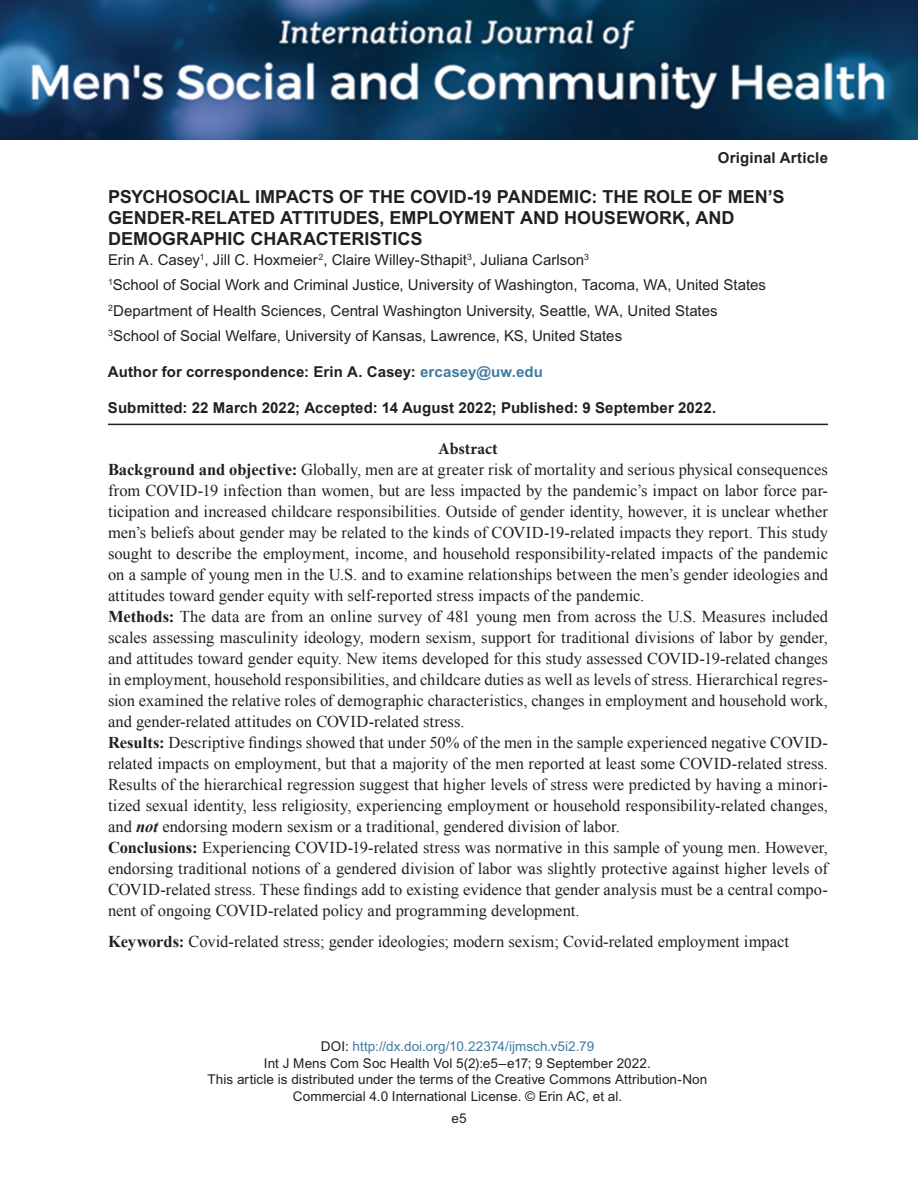
<style>
.page{position:relative;width:918px;height:1188px;background:#fff}
.page>*{position:absolute;margin:0;border:0;box-sizing:border-box;transform-origin:0 0}
.t1{font:700 18px/21px "Arial MT Std";color:#231f20}
.t2{font:16.5px/21px "Times New Roman";color:#231f20}
.t3{font:700 16.5px "Minion Pro";color:#231f20}
.t4{font:15px/25.5px "Arial MT Std";color:#231f20}
.t5{font:700 15px "Arial";letter-spacing:.01em;color:#231f20}
.t6{font:700 15px "Arial MT Std";letter-spacing:.005em;color:#231f20}
.t7{font:13.5px/16.5px "Arial MT Std";letter-spacing:.005em;color:#231f20;text-align:center}
.s1{color:#3f7ba0}
.s2{font-weight:700}
.s3{font-weight:700;font-style:italic}
</style>
<div class="page">
<hr style="left:108px;top:424px;width:720px;height:1px;background:#231f20">
<img style="left:0;top:0;width:918px;height:140px">
<p class="t5" style="left:718px;top:148px;width:112px">Original Article</p>
<p class="t1" style="left:108px;top:186px;width:678px">PSYCHOSOCIAL IMPACTS OF THE COVID-19 PANDEMIC: THE ROLE OF MEN’S<br>GENDER-RELATED ATTITUDES, EMPLOYMENT AND HOUSEWORK, AND<br>DEMOGRAPHIC CHARACTERISTICS</p>
<p class="t4" style="left:108px;top:247px;width:660px">Erin A. Casey<sup>1</sup>, Jill C. Hoxmeier<sup>2</sup>, Claire Willey-Sthapit<sup>3</sup>, Juliana Carlson<sup>3<br>1</sup>School of Social Work and Criminal Justice, University of Washington, Tacoma, WA, United States <sup>2</sup>Department of Health Sciences, Central Washington University, Seattle, WA, United States <sup>3</sup>School of Social Welfare, University of Kansas, Lawrence, KS, United States</p>
<p class="t6" style="left:108px;top:363px;width:436px">Author for correspondence: Erin A. Casey: <span class="s1">ercasey@uw.edu</span></p>
<p class="t5" style="left:108px;top:398px;width:610px">Submitted: 22 March 2022; Accepted: 14 August 2022; Published: 9 September 2022.</p>
<p class="t3" style="left:438px;top:437px;width:61px">Abstract</p>
<p class="t2" style="left:108px;top:458px;width:722px"><span class="s2">Background and objective:</span> Globally, men are at greater risk of mortality and serious physical consequences from COVID-19 infection than women, but are less impacted by the pandemic’s impact on labor force par&shy;ticipation and increased childcare responsibilities. Outside of gender identity, however, it is unclear whether men’s beliefs about gender may be related to the kinds of COVID-19-related impacts they report. This study sought to describe the employment, income, and household responsibility-related impacts of the pandemic on a sample of young men in the U.S. and to examine relationships between the men’s gender ideologies and attitudes toward gender equity with self-reported stress impacts of the pandemic.<br><span class="s2">Methods:</span> The data are from an online survey of 481 young men from across the U.S. Measures included scales assessing masculinity ideology, modern sexism, support for traditional divisions of labor by gender, and attitudes toward gender equity. New items developed for this study assessed COVID-19-related changes in employment, household responsibilities, and childcare duties as well as levels of stress. Hierarchical regres&shy;sion examined the relative roles of demographic characteristics, changes in employment and household work, and gender-related attitudes on COVID-related stress.<br><span class="s2">Results:</span> Descriptive findings showed that under 50% of the men in the sample experienced negative COVID&shy;related impacts on employment, but that a majority of the men reported at least some COVID-related stress.<br>Results of the hierarchical regression suggest that higher levels of stress were predicted by having a minori&shy;tized sexual identity, less religiosity, experiencing employment or household responsibility-related changes, and <span class="s3">not</span> endorsing modern sexism or a traditional, gendered division of labor.<br><span class="s2">Conclusions:</span> Experiencing COVID-19-related stress was normative in this sample of young men. However, endorsing traditional notions of a gendered division of labor was slightly protective against higher levels of COVID-related stress. These findings add to existing evidence that gender analysis must be a central compo&shy;nent of ongoing COVID-related policy and programming development.</p>
<p class="t2" style="left:108px;top:931px;width:683px"><span class="s2">Keywords:</span> Covid-related stress; gender ideologies; modern sexism; Covid-related employment impact</p>
<p class="t7" style="left:208px;top:1038px;width:501px">DOI: <span class="s1">http://dx.doi.org/10.22374/ijmsch.v5i2.79<br></span>Int J Mens Com Soc Health Vol 5(2):e5–e17; 9 September 2022.<br>This article is distributed under the terms of the Creative Commons Attribution-Non Commercial 4.0 International License. © Erin AC, et al.</p>
<p class="t7" style="left:451px;top:1110px;width:17px">e5</p>
</div>
